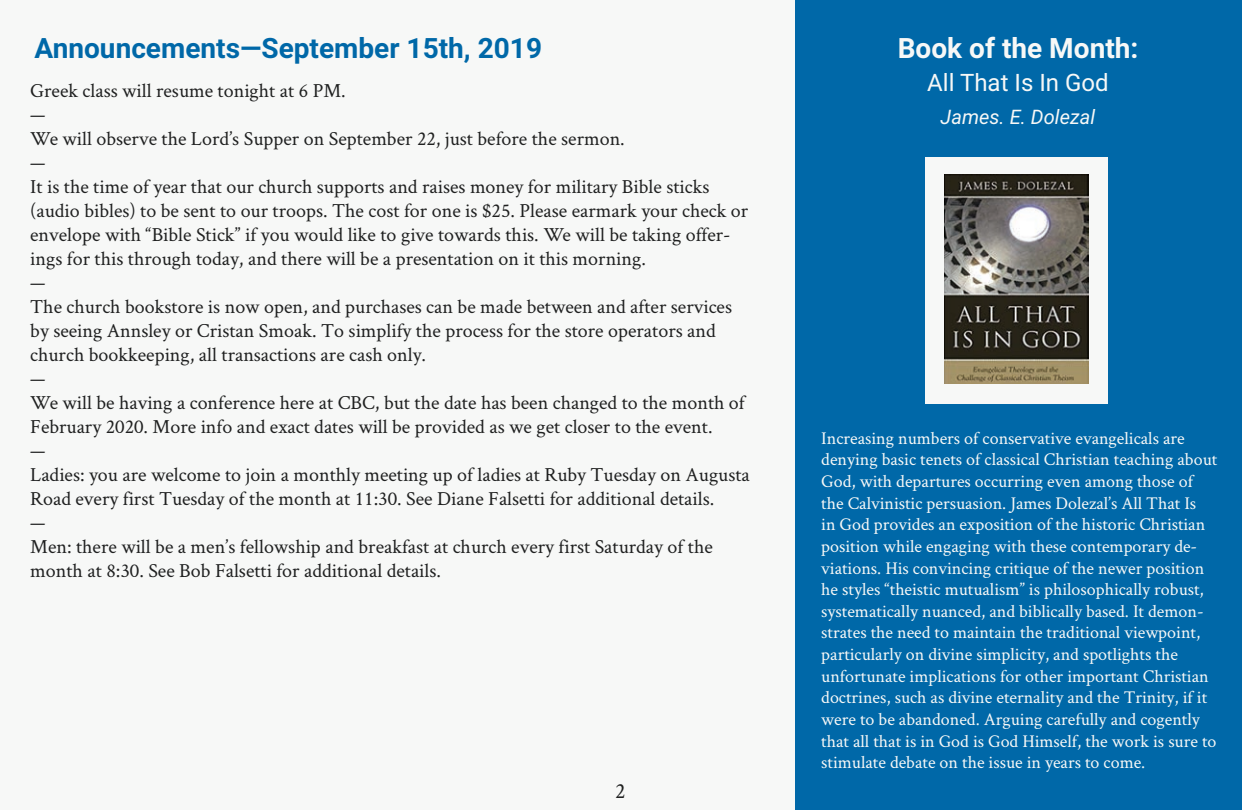
<style>
.page{position:relative;width:1242px;height:810px;background:#fff}
.page>*{position:absolute;margin:0;border:0;box-sizing:border-box;transform-origin:0 0}
.t1{font:700 28px "Roboto";color:#0068a8}
.t2{font:700 28px "Roboto";color:#f7f8f7}
.t3{font:24px "Roboto";color:#f7f8f7}
.t4{font:22px "Crimson Text";color:#1f2020}
.t5{font:20px/24px "Crimson Text";color:#1f2020}
.t6{font:italic 20px "Roboto";color:#f7f8f7}
.t7{font:18px/21.6px "Crimson Text";color:#f7f8f7}
</style>
<div class="page">
<div style="left:0;top:0;width:1241px;height:809px;background:#f7f8f7"></div>
<div style="left:795px;top:0;width:446px;height:809px;background:#0068a8"></div>
<div style="left:925px;top:157px;width:182px;height:247px;background:#f7f8f7"></div>
<img style="left:944px;top:174px;width:144px;height:209px">
<h1 class="t1" style="left:35px;top:28px;width:509px">Announcements—September 15th, 2019</h1>
<p class="t5" style="left:30px;top:77px;width:721px">Greek class will resume tonight at 6 PM.<br>—<br>We will observe the Lord’s Supper on September 22, just before the sermon.<br>—<br>It is the time of year that our church supports and raises money for military Bible sticks (audio bibles) to be sent to our troops. The cost for one is $25. Please earmark your check or envelope with “Bible Stick” if you would like to give towards this. We will be taking offer&shy;ings for this through today, and there will be a presentation on it this morning.<br>—<br>The church bookstore is now open, and purchases can be made between and after services by seeing Annsley or Cristan Smoak. To simplify the process for the store operators and church bookkeeping, all transactions are cash only.<br>—<br>We will be having a conference here at CBC, but the date has been changed to the month of February 2020. More info and exact dates will be provided as we get closer to the event.<br>—<br>Ladies: you are welcome to join a monthly meeting up of ladies at Ruby Tuesday on Augusta Road every first Tuesday of the month at 11:30. See Diane Falsetti for additional details.<br>—<br>Men: there will be a men’s fellowship and breakfast at church every first Saturday of the month at 8:30. See Bob Falsetti for additional details.</p>
<p class="t4" style="left:615px;top:775px;width:12px">2</p>
<h1 class="t2" style="left:897px;top:28px;width:242px">Book of the Month:</h1>
<p class="t3" style="left:927px;top:66px;width:183px">All That Is In God</p>
<p class="t6" style="left:940px;top:103px;width:156px">James. E. Dolezal</p>
<p class="t7" style="left:821px;top:426px;width:397px">Increasing numbers of conservative evangelicals are denying basic tenets of classical Christian teaching about God, with departures occurring even among those of the Calvinistic persuasion. James Dolezal’s All That Is<br>in God provides an exposition of the historic Christian position while engaging with these contemporary de&shy;viations. His convincing critique of the newer position he styles “theistic mutualism” is philosophically robust, systematically nuanced, and biblically based. It demon&shy;strates the need to maintain the traditional viewpoint, particularly on divine simplicity, and spotlights the unfortunate implications for other important Christian doctrines, such as divine eternality and the Trinity, if it were to be abandoned. Arguing carefully and cogently that all that is in God is God Himself, the work is sure to stimulate debate on the issue in years to come.</p>
</div>
